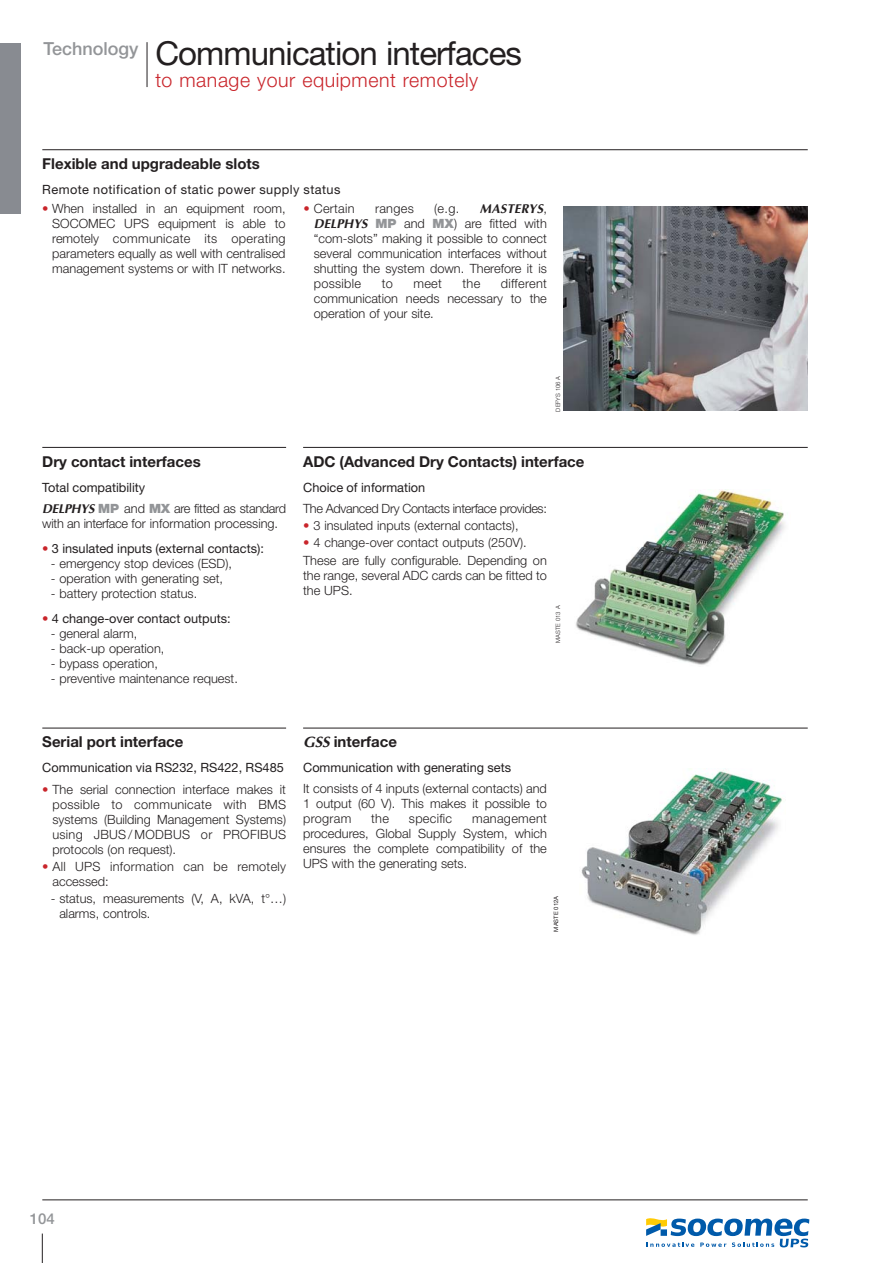
<style>
.page{position:relative;width:893px;height:1263px;background:#fff}
.page>*{position:absolute;margin:0;border:0;box-sizing:border-box;transform-origin:0 0}
.t1{font:33px "Helvetica Neue";letter-spacing:-.03em;color:#231f20}
.t2{font:300 19.5px "Helvetica Neue";letter-spacing:.03em;color:#c9252b}
.t3{font:700 15px "Helvetica Neue";color:#231f20}
.t4{font:500 15px "Helvetica Neue";color:#939598}
.t5{font:300 12.75px/15px "Helvetica Neue";color:#231f20;text-align:justify}
.t6{font:12.75px "Helvetica Neue";color:#231f20}
.t7{font:300 12.75px/15px "Helvetica Neue";letter-spacing:.02em;color:#231f20}
.t8{font:300 12.75px/21.5px "Helvetica Neue";letter-spacing:-.02em;color:#231f20}
.t9{font:12.75px "Helvetica Neue";letter-spacing:.035em;color:#231f20}
.t10{font:300 12.75px "Helvetica Neue";letter-spacing:-.03em;color:#231f20}
.t11{font:italic 700 12.75px "Optima";color:#231f20}
.t12{font:300 6px "Helvetica Neue";color:#231f20}
.t13{font:6px "Helvetica Neue";color:#231f20}
.s1{color:#c9252b}
.s2{font-family:"Helvetica Neue";font-weight:300;font-style:normal}
.s3{font-family:"Optima";font-weight:700;font-style:italic}
.s4{font-weight:900;color:#939598}
.s5{font-weight:400}
.s6{font-family:"Optima";font-style:italic}
</style>
<div class="page">
<hr style="left:42px;top:1233px;width:1px;height:30px;background:#231f20">
<div style="left:0;top:43px;width:21px;height:170px;background:#888b91"></div>
<hr style="left:42px;top:1199px;width:766px;height:1px;background:#231f20">
<img style="left:576px;top:490px;width:209px;height:175px">
<svg style="left:646px;top:1218px;width:163px;height:29px"></svg>
<hr style="left:147px;top:42px;width:1px;height:45px;background:#231f20">
<hr style="left:42px;top:149px;width:766px;height:1px;background:#231f20">
<hr style="left:303px;top:447px;width:505px;height:1px;background:#231f20">
<hr style="left:42px;top:447px;width:244px;height:1px;background:#231f20">
<hr style="left:42px;top:728px;width:244px;height:1px;background:#231f20">
<hr style="left:303px;top:728px;width:505px;height:1px;background:#231f20">
<img style="left:581px;top:771px;width:201px;height:164px">
<img style="left:564px;top:206px;width:244px;height:204px">
<h1 class="t1" style="left:43px;top:41px;width:480px"><sup>Technology</sup> Communication interfaces</h1>
<h2 class="t2" style="left:155px;top:73px;width:324px">to manage your equipment remotely</h2>
<p class="t3" style="left:42px;top:158px;width:219px">Flexible and upgradeable slots</p>
<p class="t9" style="left:42px;top:185px;width:300px">Remote notification of static power supply status</p>
<p class="t5" style="left:52px;top:202px;width:235px;text-indent:-10px"><span class="s1">•</span> When installed in an equipment room, SOCOMEC UPS equipment is able to remotely communicate its operating parameters equally as well with centralised management systems or with IT networks.</p>
<p class="t7" style="left:304px;top:202px;width:53px"><span class="s1">•</span> Certain</p>
<p class="t5" style="left:375px;top:202px;width:40px">ranges</p>
<p class="t5" style="left:434px;top:202px;width:26px">(e.g.</p>
<p class="t11" style="left:480px;top:203px;width:69px">MASTERYS<span class="s2">,</span></p>
<p class="t5" style="left:314px;top:217px;width:235px"><span class="s3">DELPHYS</span> <span class="s4">MP</span> and <span class="s4">MX</span>) are fitted with “com-slots” making it possible to connect several communication interfaces without shutting the system down. Therefore it is possible</p>
<p class="t5" style="left:314px;top:277px;width:235px;text-indent:187px">different communication needs necessary to the operation of your site.</p>
<p class="t5" style="left:382px;top:277px;width:13px">to</p>
<p class="t5" style="left:413px;top:277px;width:30px">meet</p>
<p class="t5" style="left:463px;top:277px;width:19px">the</p>
<p class="t12" style="left:556px;top:412px;width:37px;rotate:-90deg">DEFYS 106 A</p>
<p class="t3" style="left:42px;top:456px;width:160px">Dry contact interfaces</p>
<p class="t3" style="left:303px;top:456px;width:283px">ADC (Advanced Dry Contacts) interface</p>
<p class="t8" style="left:42px;top:478px;width:245px"><span class="s5">Total compatibility<br></span><span class="s3">DELPHYS</span> <span class="s4">MP</span> and <span class="s4">MX</span> are fitted as standard</p>
<p class="t5" style="left:42px;top:517px;width:237px">with an interface for information processing.</p>
<p class="t6" style="left:42px;top:544px;width:223px"><span class="s1">•</span> 3 insulated inputs (external contacts):</p>
<p class="t5" style="left:51px;top:557px;width:183px">- emergency stop devices (ESD),</p>
<p class="t5" style="left:51px;top:572px;width:174px">- operation with generating set,</p>
<p class="t5" style="left:51px;top:587px;width:148px">- battery protection status.</p>
<p class="t6" style="left:42px;top:614px;width:190px"><span class="s1">•</span> 4 change-over contact outputs:</p>
<p class="t5" style="left:51px;top:627px;width:88px">- general alarm,</p>
<p class="t5" style="left:51px;top:642px;width:115px">- back-up operation,</p>
<p class="t5" style="left:51px;top:657px;width:109px">- bypass operation,</p>
<p class="t5" style="left:51px;top:672px;width:189px">- preventive maintenance request.</p>
<p class="t6" style="left:303px;top:483px;width:124px">Choice of information</p>
<p class="t10" style="left:303px;top:504px;width:245px">The Advanced Dry Contacts interface provides:</p>
<p class="t5" style="left:303px;top:519px;width:217px"><span class="s1">•</span> 3 insulated inputs (external contacts),</p>
<p class="t5" style="left:303px;top:536px;width:245px;line-height:17.1px"><span class="s1">•</span> 4 change-over contact outputs (250V).<br>These are fully configurable. Depending on</p>
<p class="t5" style="left:303px;top:569px;width:245px">the range, several ADC cards can be fitted to the UPS.</p>
<p class="t12" style="left:556px;top:642px;width:38px;rotate:-90deg">MASTE 013 A</p>
<p class="t3" style="left:42px;top:737px;width:143px">Serial port interface</p>
<p class="t6" style="left:42px;top:763px;width:243px">Communication via RS232, RS422, RS485</p>
<p class="t5" style="left:52px;top:783px;width:235px;text-indent:-10px"><span class="s1">•</span> The serial connection interface makes it possible to communicate with BMS systems (Building Management Systems) using JBUS / MODBUS or PROFIBUS protocols (on request).</p>
<p class="t7" style="left:52px;top:860px;width:235px;text-indent:-10px"><span class="s1">•</span> All UPS information can be remotely accessed:</p>
<p class="t5" style="left:59px;top:892px;width:228px;text-indent:-9px">- status, measurements (V, A, kVA, t°…) alarms, controls.</p>
<p class="t3" style="left:303px;top:737px;width:95px"><span class="s6">GSS</span>interface</p>
<p class="t6" style="left:303px;top:763px;width:209px">Communication with generating sets</p>
<p class="t5" style="left:303px;top:782px;width:245px">It consists of 4 inputs (external contacts) and 1 output (60 V). This makes it possible to program</p>
<p class="t5" style="left:371px;top:812px;width:19px">the</p>
<p class="t7" style="left:409px;top:812px;width:45px">specific</p>
<p class="t5" style="left:303px;top:812px;width:245px;text-indent:169px">management procedures, Global Supply System, which ensures the complete compatibility of the UPS with the generating sets.</p>
<p class="t13" style="left:554px;top:931px;width:37px;rotate:-90deg">MASTE 012A</p>
<p class="t4" style="left:30px;top:1213px;width:27px">104</p>
</div>
